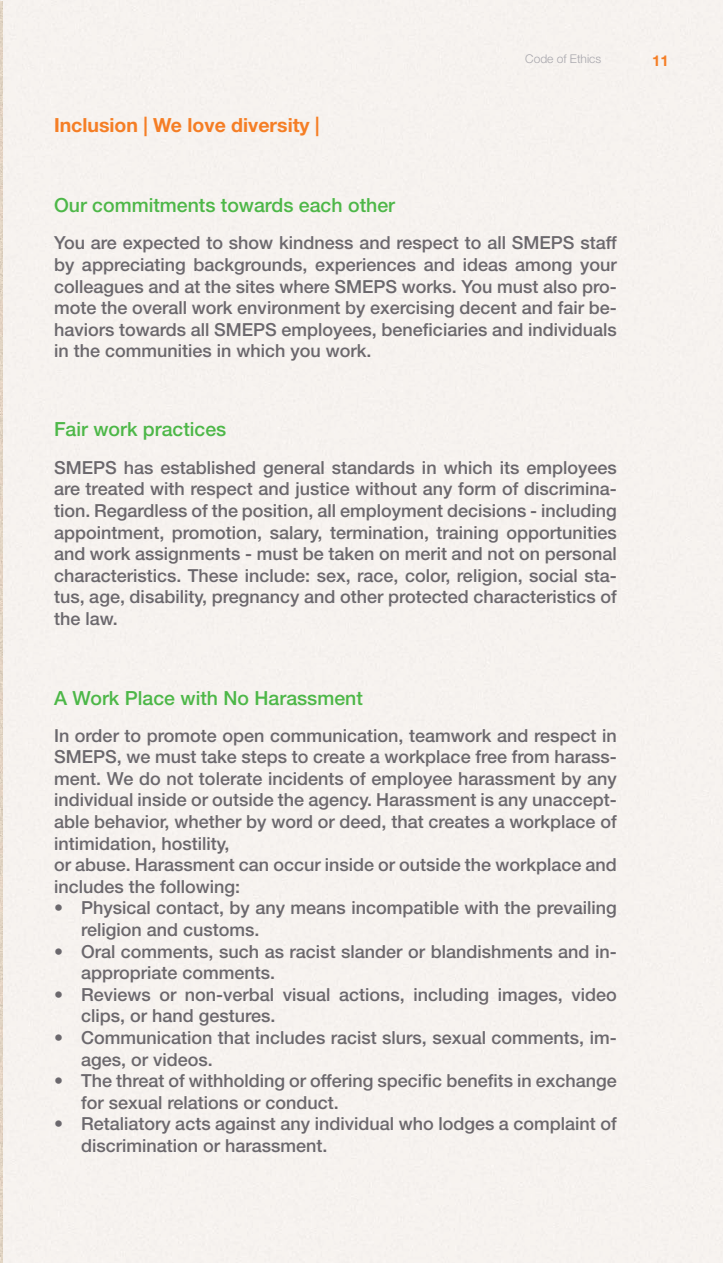
<style>
.page{position:relative;width:723px;height:1263px;background:#fff}
.page>*{position:absolute;margin:0;border:0;box-sizing:border-box;transform-origin:0 0}
.Paragraph_Style_1{font:500 19.5px "Helvetica Neue";color:#4db748}
.headline-E{font:700 19.5px "Helvetica Neue";color:#f57e25}
.textE{font:500 18px/21.6px "Helvetica Neue";color:#6b686d}
.t1{font:700 15px "Helvetica Neue";color:#f57e25}
.t2{font:300 12px "Helvetica Neue";color:#a8a7ad}
</style>
<div class="page">
<img style="left:0;top:1px;width:3px;height:1262px">
<p class="headline-E" style="left:54px;top:113px;width:267px">Inclusion | We love diversity |</p>
<p class="Paragraph_Style_1" style="left:54px;top:193px;width:342px">Our commitments towards each other</p>
<p class="t2" style="left:525px;top:52px;width:78px">Code of Ethics</p>
<p class="t1" style="left:652px;top:51px;width:18px">11</p>
<p class="textE" style="left:54px;top:232px;width:564px;text-align:justify">You are expected to show kindness and respect to all SMEPS staff by appreciating backgrounds, experiences and ideas among your colleagues and at the sites where SMEPS works. You must also pro&shy;mote the overall work environment by exercising decent and fair be&shy;haviors towards all SMEPS employees, beneficiaries and individuals in the communities in which you work.</p>
<p class="Paragraph_Style_1" style="left:54px;top:418px;width:174px">Fair work practices</p>
<p class="textE" style="left:54px;top:456px;width:564px;text-align:justify">SMEPS has established general standards in which its employees are treated with respect and justice without any form of discrimina&shy;tion. Regardless of the position, all employment decisions - including appointment, promotion, salary, termination, training opportunities and work assignments - must be taken on merit and not on personal characteristics. These include: sex, race, color, religion, social sta&shy;tus, age, disability, pregnancy and other protected characteristics of the law.</p>
<p class="Paragraph_Style_1" style="left:54px;top:687px;width:310px">A Work Place with No Harassment</p>
<p class="textE" style="left:54px;top:724px;width:564px;text-align:justify">In order to promote open communication, teamwork and respect in SMEPS, we must take steps to create a workplace free from harass&shy;ment. We do not tolerate incidents of employee harassment by any individual inside or outside the agency. Harassment is any unaccept&shy;able behavior, whether by word or deed, that creates a workplace of intimidation, hostility,</p>
<p class="textE" style="left:54px;top:854px;width:564px">or abuse. Harassment can occur inside or outside the workplace and includes the following:</p>
<p class="textE" style="left:81px;top:897px;width:537px;text-indent:-27px">• Physical contact, by any means incompatible with the prevailing religion and customs.</p>
<p class="textE" style="left:81px;top:940px;width:537px;text-indent:-27px">• Oral comments, such as racist slander or blandishments and in&shy;appropriate comments.</p>
<p class="textE" style="left:81px;top:983px;width:537px;text-indent:-27px">• Reviews or non-verbal visual actions, including images, video clips, or hand gestures.</p>
<p class="textE" style="left:81px;top:1027px;width:537px;text-indent:-27px">• Communication that includes racist slurs, sexual comments, im&shy;ages, or videos.</p>
<p class="textE" style="left:81px;top:1070px;width:537px;text-indent:-27px">• The threat of withholding or offering specific benefits in exchange for sexual relations or conduct.</p>
<p class="textE" style="left:81px;top:1113px;width:537px;text-indent:-27px">• Retaliatory acts against any individual who lodges a complaint of discrimination or harassment.</p>
</div>
